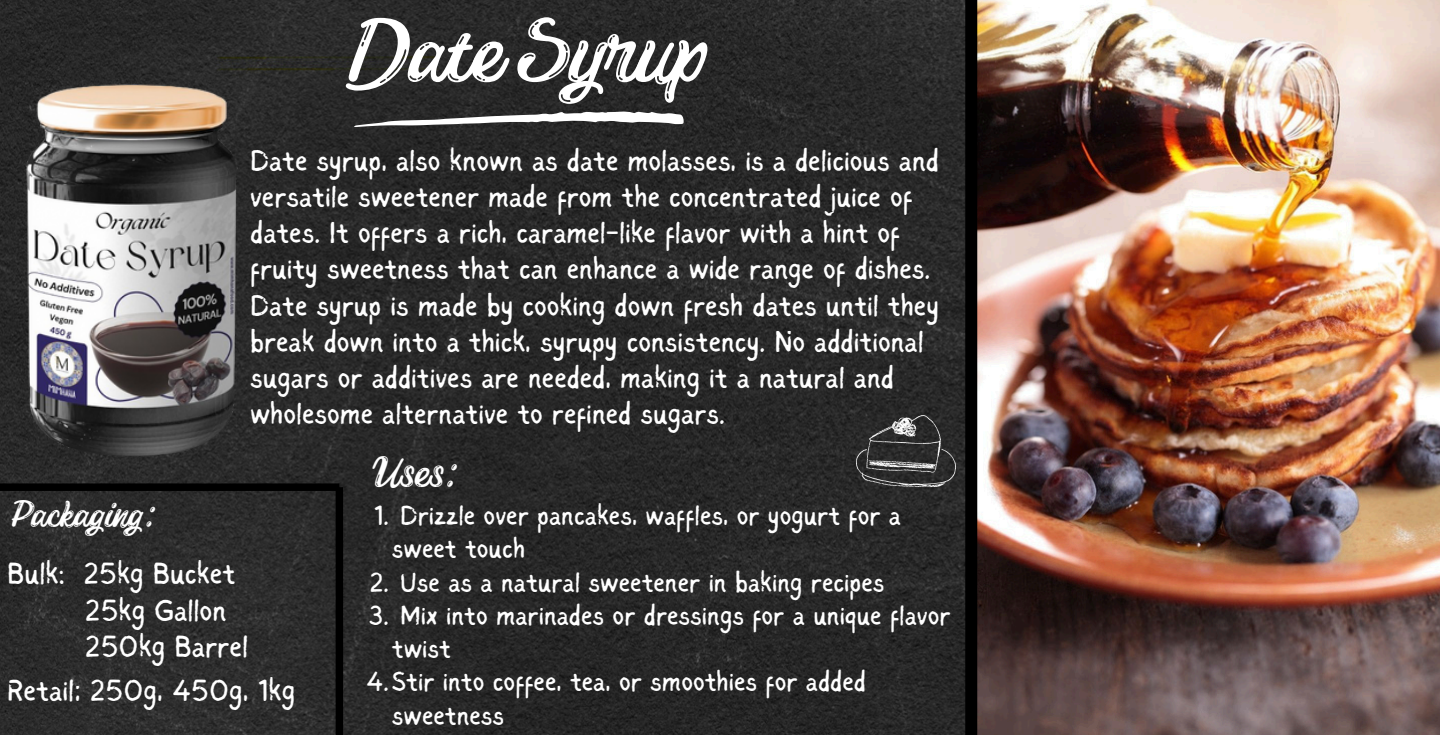
<style>
.page{position:relative;width:1440px;height:735px;background:#fff}
.page>*{position:absolute;margin:0;border:0;box-sizing:border-box;transform-origin:0 0}
.t1{font:86.6px "RTL Kawthar Regular";color:#fff}
.t2{font:41.2px "RTL Kawthar Regular";color:#fff}
.t3{font:36.2px "RTL Kawthar Regular";color:#fff}
.t4{font:30.6px/36.4px "Sigher";color:#fff}
.t5{font:30px/36px "Sigher";color:#fff}
.t6{font:27.8px/33.4px "Sigher";color:#fff}
</style>
<div class="page">
<img style="left:0;top:0;width:965px;height:735px">
<img style="left:977px;top:0;width:463px;height:735px">
<img style="left:0;top:64px;width:290px;height:411px">
<svg style="left:354px;top:110px;width:330px;height:17px"></svg>
<div style="left:965px;top:0;width:12px;height:735px;background:#000"></div>
<svg style="left:856px;top:415px;width:100px;height:72px"></svg>
<div style="left:336px;top:487px;width:7px;height:248px;background:#000"></div>
<div style="left:0;top:483px;width:339px;height:8px;background:#000"></div>
<p class="t1" style="left:352px;top:2px;width:357px">Date Syrup</p>
<p class="t5" style="left:250px;top:145px;width:690px">Date syrup, also known as date molasses, is a delicious and versatile sweetener made from the concentrated juice of dates. It offers a rich, caramel-like flavor with a hint of fruity sweetness that can enhance a wide range of dishes.</p>
<p class="t5" style="left:250px;top:289px;width:690px">Date syrup is made by cooking down fresh dates until they break down into a thick, syrupy consistency. No additional sugars or additives are needed, making it a natural and wholesome alternative to refined sugars.</p>
<p class="t3" style="left:10px;top:494px;width:147px">Packaging:</p>
<p class="t4" style="left:7px;top:558px;width:230px">Bulk: 25kg Bucket</p>
<p class="t4" style="left:85px;top:594px;width:165px">25kg Gallon<br>250kg Barrel</p>
<p class="t4" style="left:7px;top:674px;width:289px">Retail; 250g, 450g, 1kg</p>
<p class="t2" style="left:372px;top:449px;width:88px">Uses:</p>
<h2 class="t6" style="left:392px;top:501px;width:511px;text-indent:-18px">1. Drizzle over pancakes, waffles, or yogurt for a sweet touch</h2>
<h3 class="t6" style="left:369px;top:567px;width:517px">2. Use as a natural sweetener in baking recipes</h3>
<p class="t6" style="left:392px;top:600px;width:560px;text-indent:-23px">3. Mix into marinades or dressings for a unique flavor twist</p>
<p class="t6" style="left:392px;top:667px;width:476px;text-indent:-26px">4.Stir into coffee, tea, or smoothies for added sweetness</p>
</div>
